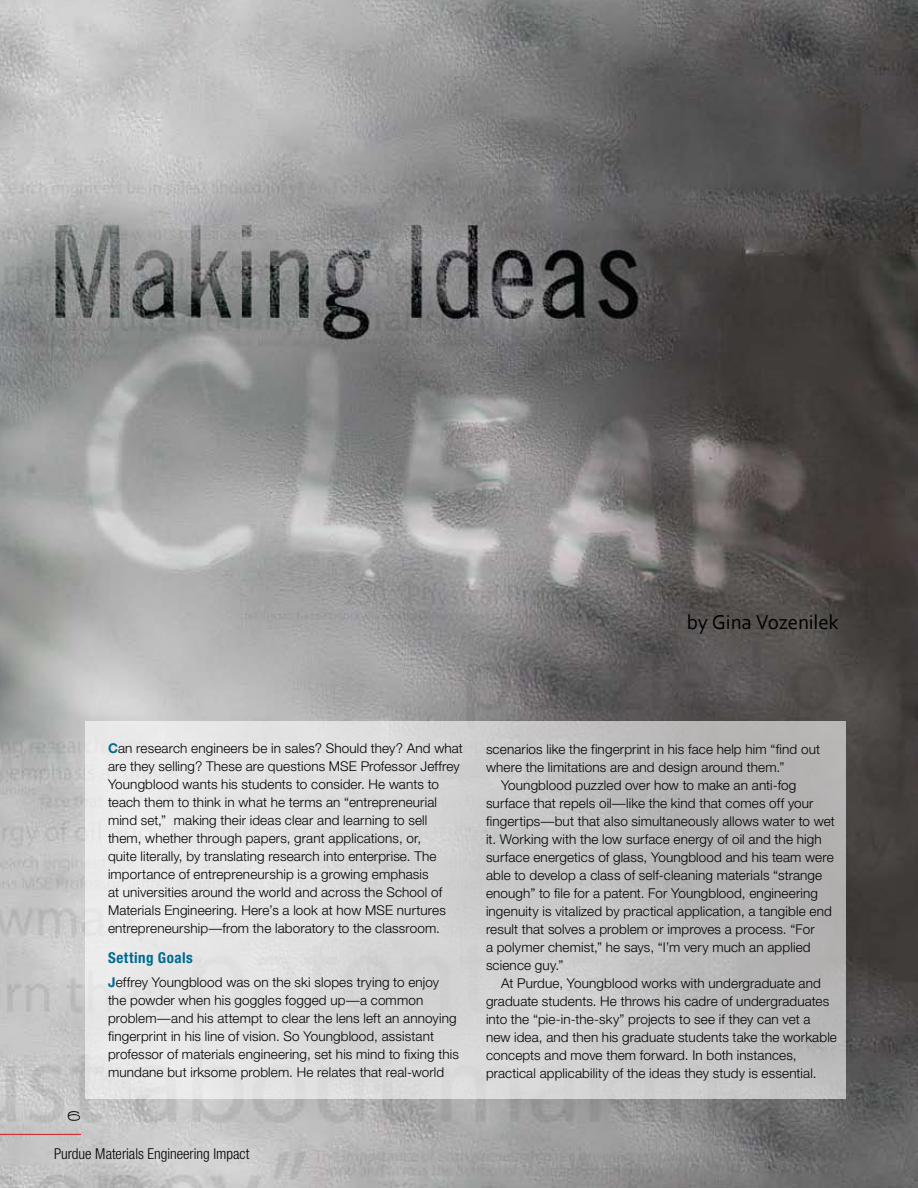
<style>
.page{position:relative;width:918px;height:1188px;background:#fff}
.page>*{position:absolute;margin:0;border:0;box-sizing:border-box;transform-origin:0 0}
.t1{font:21px "Corbel";letter-spacing:-.01em;color:#000}
.t2{font:300 condensed 15px "Helvetica Neue";color:#000}
.t3{font:700 condensed 15px "Helvetica Neue";letter-spacing:.035em;color:#006b8f}
.t4{font:300 15px "SF Grandezza";color:#000}
.t5{font:300 13.5px/18px "Helvetica Neue";letter-spacing:.01em;color:#000}
.s1{font-weight:700;color:#006b8f}
</style>
<div class="page">
<img style="left:0;top:0;width:918px;height:1188px">
<div style="left:86px;top:722px;width:760px;height:378px;background:linear-gradient(to right,#efefef,#b2b1b1)"></div>
<hr style="left:0;top:1134px;width:81px;height:1px;background:#d71920">
<h1 class="t1" style="left:687px;top:609px;width:154px">by Gina Vozenilek</h1>
<p class="t4" style="left:67px;top:1107px;width:15px">6</p>
<p class="t5" style="left:108px;top:739px;width:356px"><span class="s1">C</span>an research engineers be in sales? Should they? And what are they selling? These are questions MSE Professor Jeffrey Youngblood wants his students to consider. He wants to teach them to think in what he terms an “entrepreneurial mind set,” making their ideas clear and learning to sell them, whether through papers, grant applications, or,<br>quite literally, by translating research into enterprise. The importance of entrepreneurship is a growing emphasis<br>at universities around the world and across the School of Materials Engineering. Here’s a look at how MSE nurtures entrepreneurship—from the laboratory to the classroom.</p>
<p class="t3" style="left:108px;top:948px;width:86px">Setting Goals</p>
<p class="t5" style="left:108px;top:973px;width:352px"><span class="s1">J</span>effrey Youngblood was on the ski slopes trying to enjoy the powder when his goggles fogged up—a common problem—and his attempt to clear the lens left an annoying fingerprint in his line of vision. So Youngblood, assistant professor of materials engineering, set his mind to fixing this mundane but irksome problem. He relates that real-world</p>
<p class="t2" style="left:54px;top:1146px;width:197px">Purdue Materials Engineering Impact</p>
<p class="t5" style="left:486px;top:740px;width:336px">scenarios like the fingerprint in his face help him “find out</p>
<p class="t5" style="left:486px;top:758px;width:300px">where the limitations are and design around them.”</p>
<p class="t5" style="left:501px;top:776px;width:297px">Youngblood puzzled over how to make an anti-fog</p>
<p class="t5" style="left:486px;top:794px;width:329px">surface that repels oil—like the kind that comes off your</p>
<p class="t5" style="left:486px;top:812px;width:350px">fingertips—but that also simultaneously allows water to wet</p>
<p class="t5" style="left:486px;top:830px;width:337px">it. Working with the low surface energy of oil and the high</p>
<p class="t5" style="left:486px;top:848px;width:349px">surface energetics of glass, Youngblood and his team were</p>
<p class="t5" style="left:486px;top:866px;width:338px">able to develop a class of self-cleaning materials “strange</p>
<p class="t5" style="left:486px;top:884px;width:334px">enough” to file for a patent. For Youngblood, engineering</p>
<p class="t5" style="left:486px;top:902px;width:347px">ingenuity is vitalized by practical application, a tangible end</p>
<p class="t5" style="left:486px;top:920px;width:330px">result that solves a problem or improves a process. “For</p>
<p class="t5" style="left:486px;top:938px;width:326px">a polymer chemist,” he says, “I’m very much an applied</p>
<p class="t5" style="left:486px;top:956px;width:79px">science guy.”</p>
<p class="t5" style="left:501px;top:974px;width:321px">At Purdue, Youngblood works with undergraduate and</p>
<p class="t5" style="left:486px;top:992px;width:345px">graduate students. He throws his cadre of undergraduates</p>
<p class="t5" style="left:486px;top:1010px;width:326px">into the “pie-in-the-sky” projects to see if they can vet a</p>
<p class="t5" style="left:486px;top:1028px;width:352px">new idea, and then his graduate students take the workable</p>
<p class="t5" style="left:486px;top:1046px;width:312px">concepts and move them forward. In both instances,</p>
<p class="t5" style="left:486px;top:1064px;width:332px">practical applicability of the ideas they study is essential.</p>
</div>
